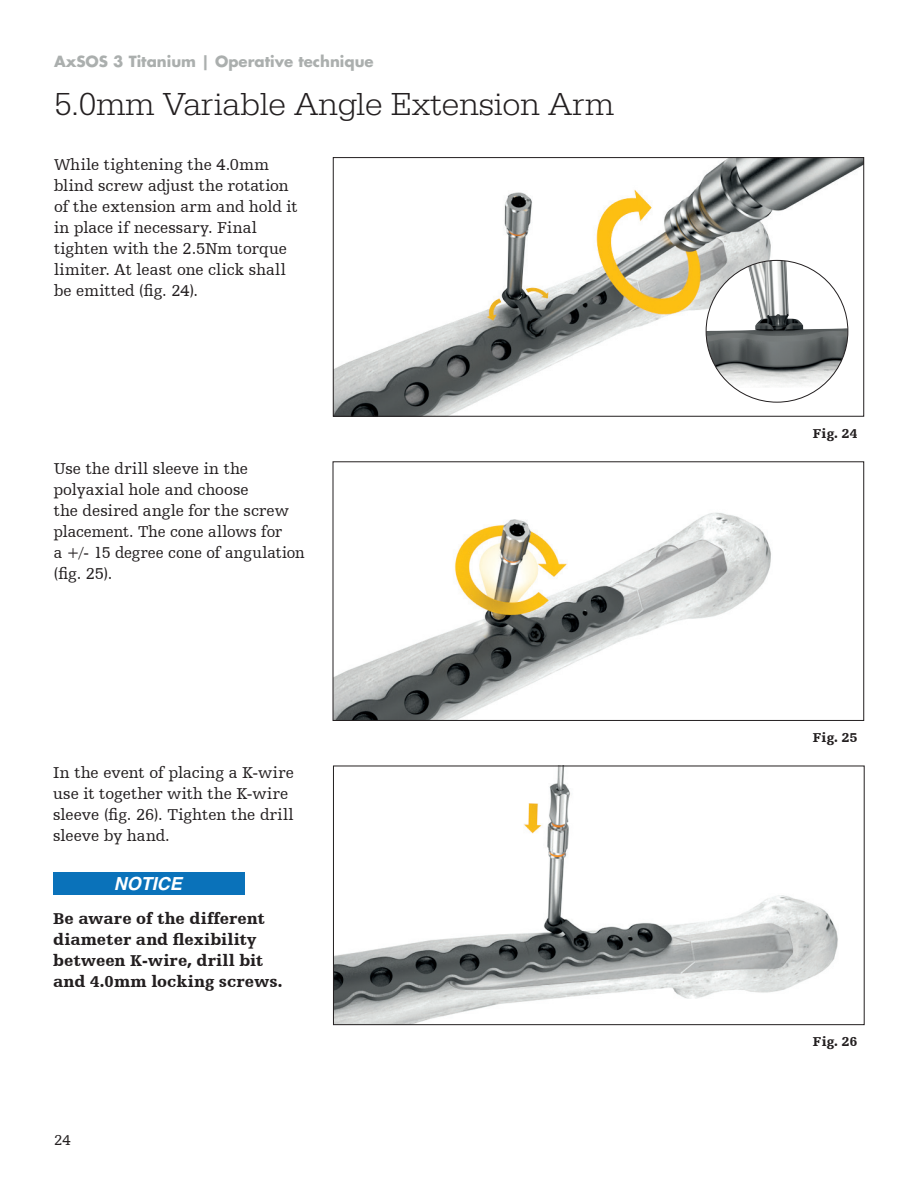
<style>
.page{position:relative;width:918px;height:1188px;background:#fff}
.page>*{position:absolute;margin:0;border:0;box-sizing:border-box;transform-origin:0 0}
.t1{font:300 33px "URW Egyptienne TOT";color:#231f20}
.t2{font:italic 700 18px "Helvetica";color:#fff}
.t3{font:16.5px/21px "Humanist Slabserif 712 BT";letter-spacing:.005em;color:#231f20}
.t4{font:900 16.5px/21px "Humanist Slabserif 712 BT";letter-spacing:.005em;color:#231f20}
.t5{font:700 15px "Futura Std";color:#abafae}
.t6{font:15px "Humanist Slabserif 712 BT";color:#231f20}
.t7{font:900 13.5px "Humanist Slabserif 712 BT";letter-spacing:.03em;color:#231f20}
</style>
<div class="page">
<img style="left:335px;top:159px;width:527px;height:256px">
<div style="left:333px;top:157px;width:531px;height:260px;border:1px solid #231f20"></div>
<div style="left:706px;top:260px;width:142px;height:142px;background:#fff;border-radius:50%"></div>
<img style="left:706px;top:260px;width:142px;height:128px">
<img style="left:335px;top:512px;width:436px;height:207px">
<div style="left:333px;top:462px;width:531px;height:259px;border:1px solid #231f20"></div>
<div style="left:54px;top:872px;width:191px;height:23px;background:#0a72ba"></div>
<img style="left:335px;top:768px;width:503px;height:255px">
<div style="left:333px;top:766px;width:531px;height:259px;border:1px solid #231f20"></div>
<p class="t5" style="left:54px;top:51px;width:321px">AxSOS 3 Titanium | Operative technique</p>
<h1 class="t1" style="left:54px;top:85px;width:562px">5.0mm Variable Angle Extension Arm</h1>
<p class="t3" style="left:54px;top:154px;width:245px">While tightening the 4.0mm blind screw adjust the rotation of the extension arm and hold it in place if necessary. Final tighten with the 2. 5Nm torque limiter. At least one click shall be emitted (fig. 24).</p>
<p class="t3" style="left:54px;top:458px;width:253px">Use the drill sleeve in the polyaxial hole and choose<br>the desired angle for the screw placement. The cone allows for<br>a +/- 15 degree cone of angulation (fig. 25).</p>
<p class="t3" style="left:53px;top:762px;width:242px">In the event of placing a K-wire use it together with the K-wire sleeve (fig. 26). Tighten the drill sleeve by hand.</p>
<p class="t2" style="left:114px;top:869px;width:70px">NOTICE</p>
<p class="t4" style="left:53px;top:908px;width:231px">Be aware of the different diameter and flexibility between K-wire, drill bit and 4.0mm locking screws.</p>
<p class="t6" style="left:54px;top:1131px;width:18px">24</p>
<p class="t7" style="left:813px;top:425px;width:46px">Fig. 24</p>
<p class="t7" style="left:813px;top:729px;width:46px">Fig. 25</p>
<p class="t7" style="left:813px;top:1033px;width:46px">Fig. 26</p>
</div>
